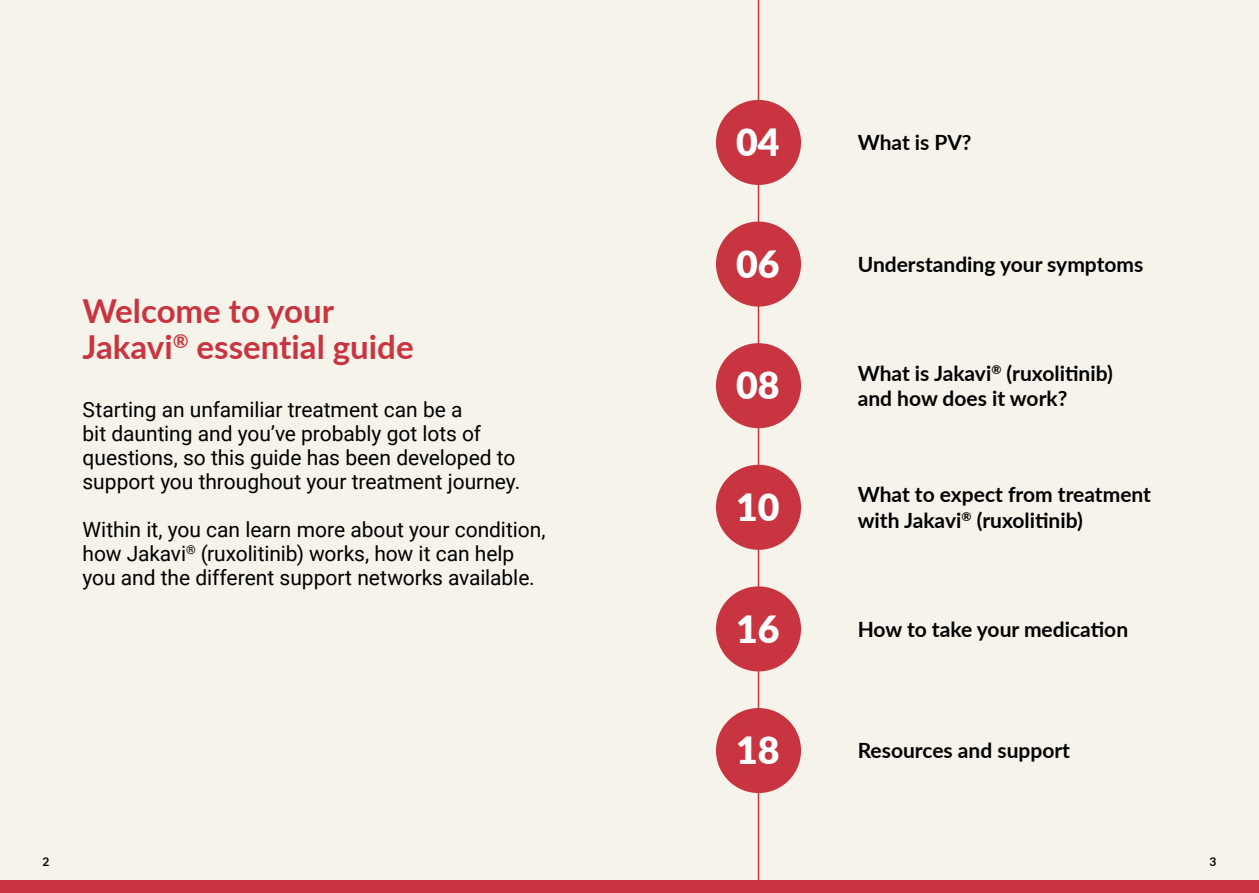
<style>
.page{position:relative;width:1259px;height:893px;background:#f5f3ea}
.page>*{position:absolute;margin:0;border:0;box-sizing:border-box;transform-origin:0 0}
.t1{font:900 37.5px "Lato";color:#fff}
.t2{font:700 33px/36px "Lato";color:#c83540}
.t3{font:21px/24px "Roboto";letter-spacing:-.005em;color:#000}
.t4{font:700 21px/25.2px "Lato";color:#000}
.t5{font:700 12px "Lato";color:#000}
</style>
<div class="page">
<div style="left:0;top:880px;width:1259px;height:13px;background:#c83540"></div>
<hr style="left:758px;top:0;width:1px;height:880px;background:#c83540">
<div style="left:716px;top:100px;width:85px;height:85px;background:#c83540;border-radius:50%"></div>
<div style="left:716px;top:222px;width:85px;height:85px;background:#c83540;border-radius:50%"></div>
<div style="left:716px;top:343px;width:85px;height:85px;background:#c83540;border-radius:50%"></div>
<div style="left:716px;top:465px;width:85px;height:85px;background:#c83540;border-radius:50%"></div>
<div style="left:716px;top:586px;width:85px;height:85px;background:#c83540;border-radius:50%"></div>
<div style="left:716px;top:708px;width:85px;height:85px;background:#c83540;border-radius:50%"></div>
<h1 class="t1" style="left:736px;top:114px;width:45px">04</h1>
<p class="t4" style="left:857px;top:129px;width:115px">What is PV?</p>
<h2 class="t2" style="left:83px;top:291px;width:332px">Welcome to your<br>Jakavi<sup>®</sup> essential guide</h2>
<p class="t3" style="left:83px;top:397px;width:439px">Starting an unfamiliar treatment can be a<br>bit daunting and you’ve probably got lots of questions, so this guide has been developed to support you throughout your treatment journey.</p>
<p class="t3" style="left:83px;top:517px;width:464px">Within it, you can learn more about your condition, how Jakavi<sup>®</sup> (ruxolitinib) works, how it can help you and the different support networks available.</p>
<h1 class="t1" style="left:736px;top:236px;width:45px">06</h1>
<p class="t4" style="left:857px;top:250px;width:287px">Understanding your symptoms</p>
<h1 class="t1" style="left:736px;top:357px;width:45px">08</h1>
<p class="t4" style="left:857px;top:359px;width:257px">What is Jakavi<sup>®</sup> (ruxolitinib) and how does it work?</p>
<h1 class="t1" style="left:736px;top:479px;width:45px">10</h1>
<p class="t4" style="left:857px;top:481px;width:295px">What to expect from treatment with Jakavi<sup>®</sup> (ruxolitinib)</p>
<h1 class="t1" style="left:736px;top:601px;width:45px">16</h1>
<p class="t4" style="left:857px;top:615px;width:272px">How to take your medication</p>
<h1 class="t1" style="left:736px;top:722px;width:45px">18</h1>
<p class="t4" style="left:857px;top:737px;width:214px">Resources and support</p>
<p class="t5" style="left:43px;top:853px;width:8px">2</p>
<p class="t5" style="left:1209px;top:853px;width:8px">3</p>
</div>
